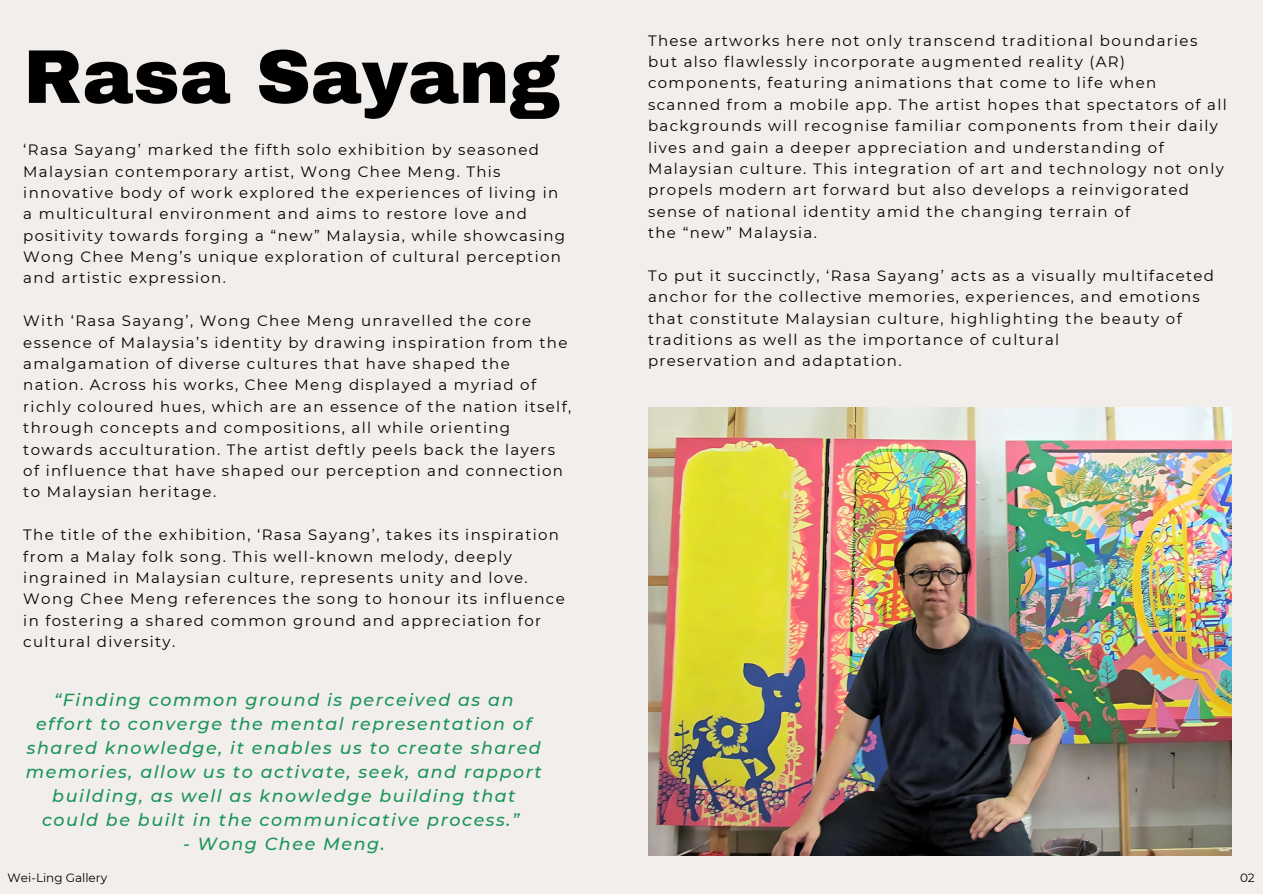
<style>
.page{position:relative;width:1263px;height:894px;background:#fff}
.page>*{position:absolute;margin:0;border:0;box-sizing:border-box;transform-origin:0 0}
.t1{font:900 76.05px "Archivo";color:#000}
.t2{font:italic 500 17.4px/24px "Montserrat";letter-spacing:.09em;color:#1a9459;text-align:center}
.t3{font:15px/21.3px "Montserrat";letter-spacing:.09em;color:#000}
.t4{font:12px "Montserrat";color:#000}
</style>
<div class="page">
<div style="left:0;top:0;width:1263px;height:893px;background:#f2eeeb"></div>
<img style="left:648px;top:408px;width:584px;height:447px">
<p class="t1" style="left:23px;top:36px;width:539px">Rasa Sayang</p>
<p class="t3" style="left:23px;top:139px;width:543px">‘Rasa Sayang’ marked the fifth solo exhibition by seasoned Malaysian contemporary artist, Wong Chee Meng. This innovative body of work explored the experiences of living in a multicultural environment and aims to restore love and positivity towards forging a “new” Malaysia, while showcasing Wong Chee Meng’s unique exploration of cultural perception and artistic expression.</p>
<p class="t3" style="left:23px;top:310px;width:549px">With ‘Rasa Sayang’, Wong Chee Meng unravelled the core essence of Malaysia’s identity by drawing inspiration from the amalgamation of diverse cultures that have shaped the nation. Across his works, Chee Meng displayed a myriad of richly coloured hues, which are an essence of the nation itself, through concepts and compositions, all while orienting towards acculturation. The artist deftly peels back the layers of influence that have shaped our perception and connection to Malaysian heritage.</p>
<p class="t3" style="left:23px;top:524px;width:543px">The title of the exhibition, ‘Rasa Sayang’, takes its inspiration from a Malay folk song. This well-known melody, deeply ingrained in Malaysian culture, represents unity and love.<br>Wong Chee Meng references the song to honour its influence in fostering a shared common ground and appreciation for cultural diversity.</p>
<p class="t2" style="left:26px;top:687px;width:517px">“Finding common ground is perceived as an effort to converge the mental representation of shared knowledge, it enables us to create shared memories, allow us to activate, seek, and rapport building, as well as knowledge building that could be built in the communicative process.”</p>
<p class="t2" style="left:183px;top:831px;width:203px">- Wong Chee Meng.</p>
<p class="t3" style="left:648px;top:30px;width:580px">These artworks here not only transcend traditional boundaries but also flawlessly incorporate augmented reality (AR) components, featuring animations that come to life when scanned from a mobile app. The artist hopes that spectators of all backgrounds will recognise familiar components from their daily lives and gain a deeper appreciation and understanding of Malaysian culture. This integration of art and technology not only propels modern art forward but also develops a reinvigorated sense of national identity amid the changing terrain of</p>
<p class="t3" style="left:648px;top:222px;width:170px">the “new” Malaysia.</p>
<p class="t3" style="left:648px;top:265px;width:568px">To put it succinctly, ‘Rasa Sayang’ acts as a visually multifaceted anchor for the collective memories, experiences, and emotions that constitute Malaysian culture, highlighting the beauty of traditions as well as the importance of cultural</p>
<p class="t3" style="left:648px;top:350px;width:255px">preservation and adaptation.</p>
<p class="t4" style="left:8px;top:869px;width:101px">Wei-Ling Gallery</p>
<p class="t4" style="left:1240px;top:869px;width:16px">02</p>
</div>
